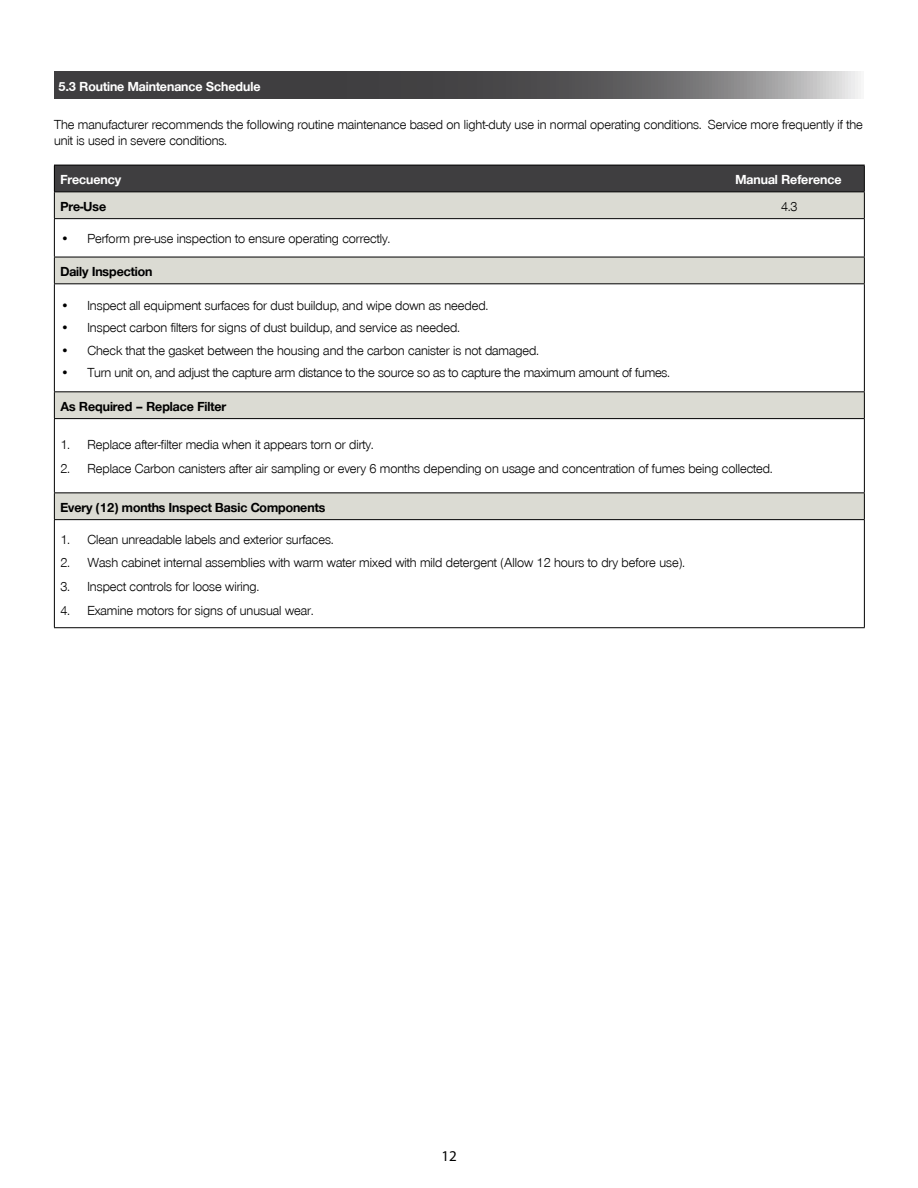
<style>
.page{position:relative;width:918px;height:1188px;background:#fff}
.page>*{position:absolute;margin:0;border:0;box-sizing:border-box;transform-origin:0 0}
.t1{font:15px "Myriad Pro";color:#000}
.t2{font:13.5px/16.2px "Nimbus San Nov D";color:#000}
.t3{font:700 13.5px "Nimbus San Nov D";color:#000}
.t4{font:700 13.5px "Nimbus San Nov D";color:#fff}
</style>
<div class="page">
<svg style="left:54px;top:72px;width:807px;height:27px;background:#5d5c5d"></svg>
<div style="left:54px;top:165px;width:810px;height:27px;background:#3f3e40"></div>
<svg style="left:55px;top:192px;width:809px;height:327px"></svg>
<div style="left:54px;top:219px;width:810px;height:38px;background:#fff"></div>
<hr style="left:54px;top:191px;width:811px;height:1px;background:#000">
<hr style="left:54px;top:218px;width:811px;height:1px;background:#000">
<hr style="left:54px;top:257px;width:811px;height:1px;background:#000">
<hr style="left:54px;top:283px;width:811px;height:1px;background:#000">
<hr style="left:54px;top:391px;width:811px;height:1px;background:#000">
<hr style="left:54px;top:418px;width:811px;height:1px;background:#000">
<hr style="left:54px;top:492px;width:811px;height:1px;background:#000">
<hr style="left:54px;top:519px;width:811px;height:1px;background:#000">
<hr style="left:54px;top:627px;width:811px;height:1px;background:#000">
<hr style="left:54px;top:165px;width:811px;height:1px;background:#000">
<svg style="left:54px;top:165px;width:1px;height:53px"></svg>
<svg style="left:864px;top:165px;width:1px;height:53px"></svg>
<hr style="left:54px;top:219px;width:1px;height:38px;background:#000">
<hr style="left:864px;top:219px;width:1px;height:38px;background:#000">
<svg style="left:54px;top:257px;width:1px;height:26px"></svg>
<svg style="left:864px;top:257px;width:1px;height:26px"></svg>
<hr style="left:54px;top:284px;width:1px;height:107px;background:#000">
<hr style="left:864px;top:284px;width:1px;height:107px;background:#000">
<svg style="left:54px;top:392px;width:1px;height:26px"></svg>
<svg style="left:864px;top:392px;width:1px;height:26px"></svg>
<hr style="left:54px;top:419px;width:1px;height:73px;background:#000">
<hr style="left:864px;top:419px;width:1px;height:73px;background:#000">
<svg style="left:54px;top:493px;width:1px;height:26px"></svg>
<svg style="left:864px;top:493px;width:1px;height:26px"></svg>
<hr style="left:54px;top:520px;width:1px;height:107px;background:#000">
<hr style="left:864px;top:520px;width:1px;height:107px;background:#000">
<p class="t4" style="left:58px;top:78px;width:204px">5.3 Routine Maintenance Schedule</p>
<p class="t2" style="left:54px;top:116px;width:810px">The manufacturer recommends the following routine maintenance based on light-duty use in normal operating conditions. Service more frequently if the unit is used in severe conditions.</p>
<p class="t4" style="left:60px;top:172px;width:62px">Frecuency</p>
<p class="t4" style="left:736px;top:172px;width:108px">Manual Reference</p>
<p class="t3" style="left:60px;top:198px;width:47px">Pre-Use</p>
<p class="t2" style="left:781px;top:198px;width:18px">4.3</p>
<p class="t2" style="left:60px;top:231px;width:331px">• Perform pre-use inspection to ensure operating correctly.</p>
<p class="t3" style="left:60px;top:264px;width:94px">Daily Inspection</p>
<p class="t2" style="left:60px;top:297px;width:429px">• Inspect all equipment surfaces for dust buildup, and wipe down as needed.</p>
<p class="t2" style="left:60px;top:320px;width:401px">• Inspect carbon filters for signs of dust buildup, and service as needed.</p>
<p class="t2" style="left:60px;top:342px;width:480px">• Check that the gasket between the housing and the carbon canister is not damaged.</p>
<p class="t2" style="left:60px;top:365px;width:611px">• Turn unit on, and adjust the capture arm distance to the source so as to capture the maximum amount of fumes.</p>
<p class="t3" style="left:60px;top:398px;width:167px">As Required – Replace Filter</p>
<p class="t2" style="left:60px;top:437px;width:315px">1. Replace after-filter media when it appears torn or dirty.</p>
<p class="t2" style="left:60px;top:461px;width:714px">2. Replace Carbon canisters after air sampling or every 6 months depending on usage and concentration of fumes being collected.</p>
<p class="t3" style="left:60px;top:499px;width:266px">Every (12) months Inspect Basic Components</p>
<p class="t2" style="left:60px;top:531px;width:275px">1. Clean unreadable labels and exterior surfaces.</p>
<p class="t2" style="left:60px;top:555px;width:626px">2. Wash cabinet internal assemblies with warm water mixed with mild detergent (Allow 12 hours to dry before use).</p>
<p class="t2" style="left:60px;top:579px;width:200px">3. Inspect controls for loose wiring.</p>
<p class="t2" style="left:60px;top:602px;width:254px">4. Examine motors for signs of unusual wear.</p>
<p class="t1" style="left:442px;top:1146px;width:17px">12</p>
</div>
